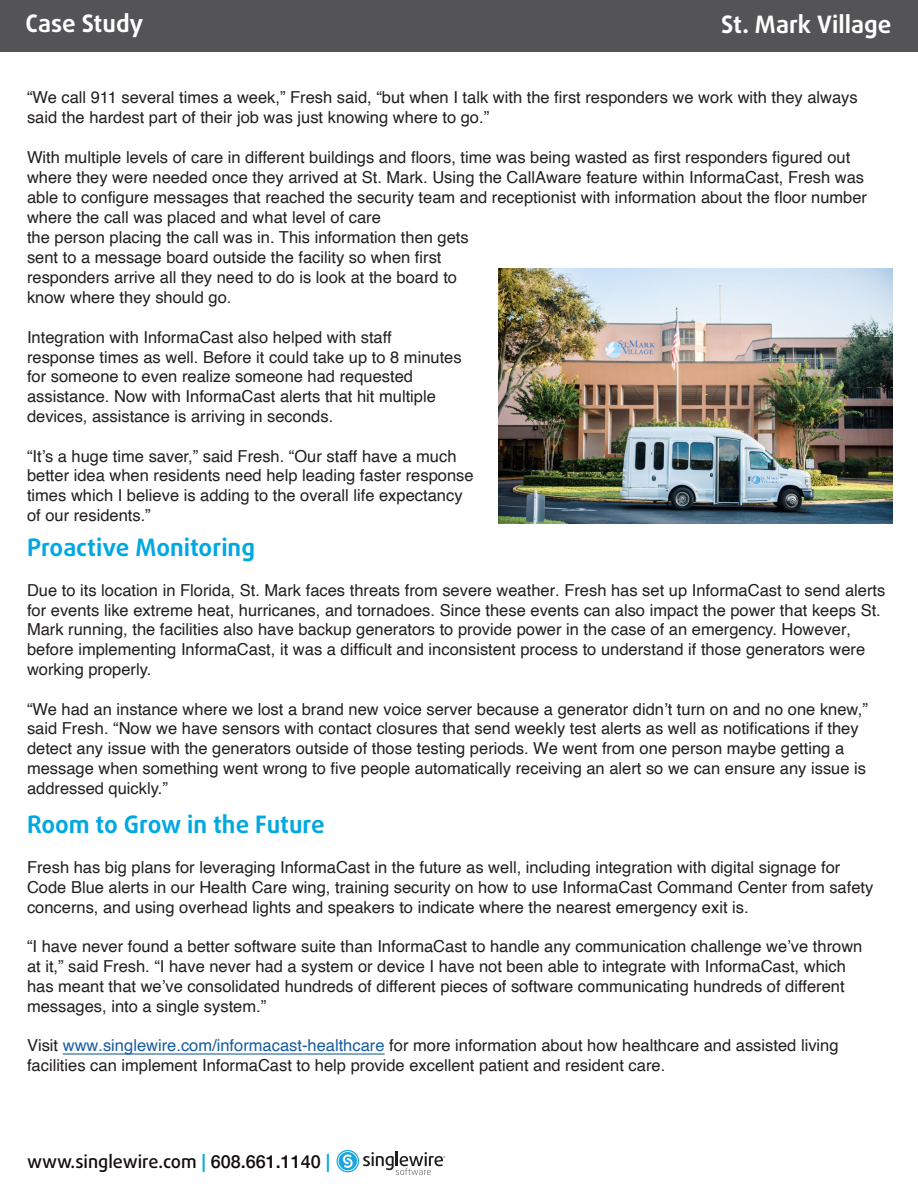
<style>
.page{position:relative;width:918px;height:1188px;background:#fff}
.page>*{position:absolute;margin:0;border:0;box-sizing:border-box;transform-origin:0 0}
.t1{font:700 24px "Daxline Pro";color:#00a8e1}
.t2{font:700 24px "Daxline Pro";color:#fff}
.t3{font:500 18px "Daxline Pro";color:#130c0e}
.t4{font:16.5px/19.8px "Helvetica";color:#231f20}
.s1{color:#175d9e}
.s2{color:#00a8e1}
.s3{font-family:"Helvetica Neue"}
</style>
<div class="page">
<div style="left:0;top:0;width:918px;height:52px;background:#545456"></div>
<svg style="left:337px;top:1150px;width:108px;height:25px"></svg>
<img style="left:499px;top:268px;width:393px;height:256px">
<hr style="left:63px;top:1054px;width:322px;height:1px;background:#175d9e">
<h1 class="t2" style="left:26px;top:8px;width:120px">Case Study</h1>
<h1 class="t2" style="left:721px;top:9px;width:172px">St. Mark Village</h1>
<p class="t4" style="left:27px;top:88px;width:832px">“We call 911 several times a week,” Fresh said, “but when I talk with the first responders we work with they always said the hardest part of their job was just knowing where to go.”</p>
<p class="t4" style="left:27px;top:148px;width:842px">With multiple levels of care in different buildings and floors, time was being wasted as first responders figured out where they were needed once they arrived at St. Mark. Using the CallAware feature within InformaCast, Fresh was able to configure messages that reached the security team and receptionist with information about the floor number where the call was placed and what level of care<br>the person placing the call was in. This information then gets<br>sent to a message board outside the facility so when first<br>responders arrive all they need to do is look at the board to<br>know where they should go.</p>
<p class="t4" style="left:27px;top:328px;width:436px">Integration with InformaCast also helped with staff response times as well. Before it could take up to 8 minutes for someone to even realize someone had requested assistance. Now with InformaCast alerts that hit multiple devices, assistance is arriving in seconds.</p>
<p class="t4" style="left:27px;top:446px;width:448px">“It’s a huge time saver,” said Fresh. “Our staff have a much better idea when residents need help leading faster response times which I believe is adding to the overall life expectancy of our residents.”</p>
<p class="t1" style="left:27px;top:532px;width:229px">Proactive Monitoring</p>
<p class="t4" style="left:27px;top:581px;width:860px">Due to its location in Florida, St. Mark faces threats from severe weather. Fresh has set up InformaCast to send alerts for events like extreme heat, hurricanes, and tornadoes. Since these events can also impact the power that keeps St.<br>Mark running, the facilities also have backup generators to provide power in the case of an emergency. However, before implementing InformaCast, it was a difficult and inconsistent process to understand if those generators were working properly.</p>
<p class="t4" style="left:27px;top:699px;width:842px">“We had an instance where we lost a brand new voice server because a generator didn’t turn on and no one knew,” said Fresh. “Now we have sensors with contact closures that send weekly test alerts as well as notifications if they detect any issue with the generators outside of those testing periods. We went from one person maybe getting a message when something went wrong to five people automatically receiving an alert so we can ensure any issue is addressed quickly.”</p>
<p class="t1" style="left:27px;top:809px;width:299px">Room to Grow in the Future</p>
<p class="t4" style="left:27px;top:858px;width:848px">Fresh has big plans for leveraging InformaCast in the future as well, including integration with digital signage for<br>Code Blue alerts in our Health Care wing, training security on how to use InformaCast Command Center from safety concerns, and using overhead lights and speakers to indicate where the nearest emergency exit is.</p>
<p class="t4" style="left:27px;top:937px;width:837px">“I have never found a better software suite than InformaCast to handle any communication challenge we’ve thrown at it,” said Fresh. “I have never had a system or device I have not been able to integrate with InformaCast, which has meant that we’ve consolidated hundreds of different pieces of software communicating hundreds of different messages, into a single system.”</p>
<p class="t4" style="left:27px;top:1036px;width:813px">Visit <span class="s1">www.singlewire.com/informacast-healthcare</span> for more information about how healthcare and assisted living facilities can implement InformaCast to help provide excellent patient and resident care.</p>
<p class="t3" style="left:27px;top:1150px;width:305px">www.singlewire.com <span class="s2">|</span> <span class="s3">608.661.1140</span> <span class="s2">|</span></p>
</div>
